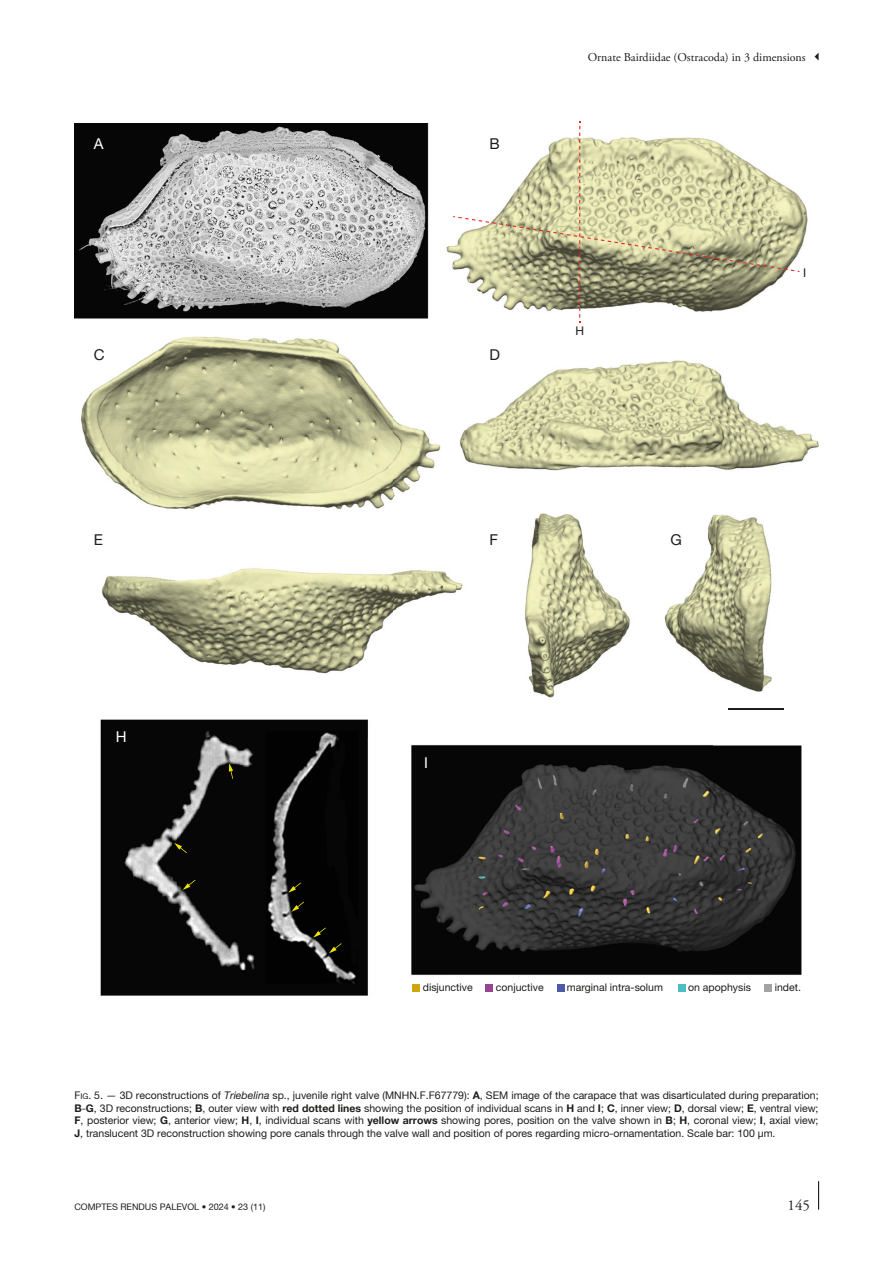
<style>
.page{position:relative;width:893px;height:1263px;background:#fff}
.page>*{position:absolute;margin:0;border:0;box-sizing:border-box;transform-origin:0 0}
.t1{font:15px "Helvetica Neue";color:#1d1d1b}
.t2{font:15px "Adobe Garamond Pro";color:#1d1d1b}
.t3{font:15px "Helvetica Neue";color:#fff}
.t4{font:12px "Adobe Garamond Pro";color:#1d1d1b}
.t5{font:12px "Helvetica Neue";color:#1d1d1b}
.t6{font:10.5px/12.8px "Helvetica Neue";color:#1d1d1b;text-align:justify}
.t7{font:9px "Helvetica Neue";color:#1d1d1b}
.s1{font-style:inherit}
.s2{font-size:7.8px}
.s3{font-style:italic}
.s4{font-weight:700}
</style>
<div class="page">
<svg style="left:818px;top:1181px;width:1px;height:29px"></svg>
<svg style="left:815px;top:53px;width:4px;height:8px"></svg>
<img style="left:74px;top:123px;width:745px;height:872px">
<hr style="left:728px;top:708px;width:55px;height:2px;background:#1d1d1b">
<svg style="left:453px;top:121px;width:346px;height:202px"></svg>
<svg style="left:229px;top:763px;width:4px;height:16px"></svg>
<svg style="left:174px;top:843px;width:13px;height:10px"></svg>
<svg style="left:288px;top:883px;width:13px;height:10px"></svg>
<svg style="left:183px;top:880px;width:12px;height:10px"></svg>
<svg style="left:291px;top:902px;width:13px;height:10px"></svg>
<svg style="left:313px;top:927px;width:29px;height:26px"></svg>
<div style="left:412px;top:983px;width:8px;height:8px;background:#cda70f"></div>
<div style="left:485px;top:983px;width:8px;height:8px;background:#9a4593"></div>
<div style="left:764px;top:983px;width:8px;height:8px;background:#a3a3a3"></div>
<div style="left:557px;top:983px;width:7px;height:8px;background:#4e5aa5"></div>
<div style="left:678px;top:983px;width:7px;height:8px;background:#4fbdc4"></div>
<p class="t3" style="left:94px;top:134px;width:11px">A</p>
<p class="t1" style="left:489px;top:134px;width:12px">B</p>
<p class="t1" style="left:94px;top:346px;width:12px">C</p>
<p class="t1" style="left:489px;top:346px;width:12px">D</p>
<p class="t4" style="left:588px;top:50px;width:220px">Ornate Bairdiidae (Ostracoda) in 3 dimensions</p>
<p class="t5" style="left:575px;top:323px;width:10px">H</p>
<p class="t5" style="left:803px;top:266px;width:5px">I</p>
<p class="t1" style="left:94px;top:531px;width:11px">E</p>
<p class="t1" style="left:489px;top:531px;width:10px">F</p>
<p class="t1" style="left:670px;top:531px;width:13px">G</p>
<p class="t3" style="left:116px;top:728px;width:12px">H</p>
<p class="t3" style="left:424px;top:753px;width:5px">I</p>
<p class="t6" style="left:423px;top:981px;width:51px">disjunctive</p>
<p class="t6" style="left:496px;top:981px;width:49px">conjuctive</p>
<p class="t6" style="left:567px;top:981px;width:98px">marginal intra-solum</p>
<p class="t6" style="left:688px;top:981px;width:64px">on apophysis</p>
<p class="t6" style="left:775px;top:981px;width:28px">indet.</p>
<p class="t6" style="left:74px;top:1089px;width:746px"><span class="s1">F</span><span class="s2">ig</span><span class="s1">. 5.</span> — 3D reconstructions of <span class="s3">Triebelina</span> sp., juvenile right valve (MNHN.F.F67779): <span class="s4">A</span>, SEM image of the carapace that was disarticulated during preparation; <span class="s4">B</span>-<span class="s4">G</span>, 3D reconstructions; <span class="s4">B</span>, outer view with <span class="s4">red dotted lines</span> showing the position of individual scans in <span class="s4">H</span> and <span class="s4">I</span>; <span class="s4">C</span>, inner view; <span class="s4">D</span>, dorsal view; <span class="s4">E</span>, ventral view; <span class="s4">F</span>, posterior view; <span class="s4">G</span>, anterior view; <span class="s4">H</span>, <span class="s4">I</span>, individual scans with <span class="s4">yellow arrows</span> showing pores, position on the valve shown in <span class="s4">B</span>; <span class="s4">H</span>, coronal view; <span class="s4">I</span>, axial view; <span class="s4">J</span>, translucent 3D reconstruction showing pore canals through the valve wall and position of pores regarding micro-ornamentation. Scale bar: 100 μm.</p>
<p class="t7" style="left:74px;top:1201px;width:193px">COMPTES RENDUS PALEVOL • 2024 • 23 (11)</p>
<h1 class="t2" style="left:788px;top:1196px;width:24px">145</h1>
</div>
